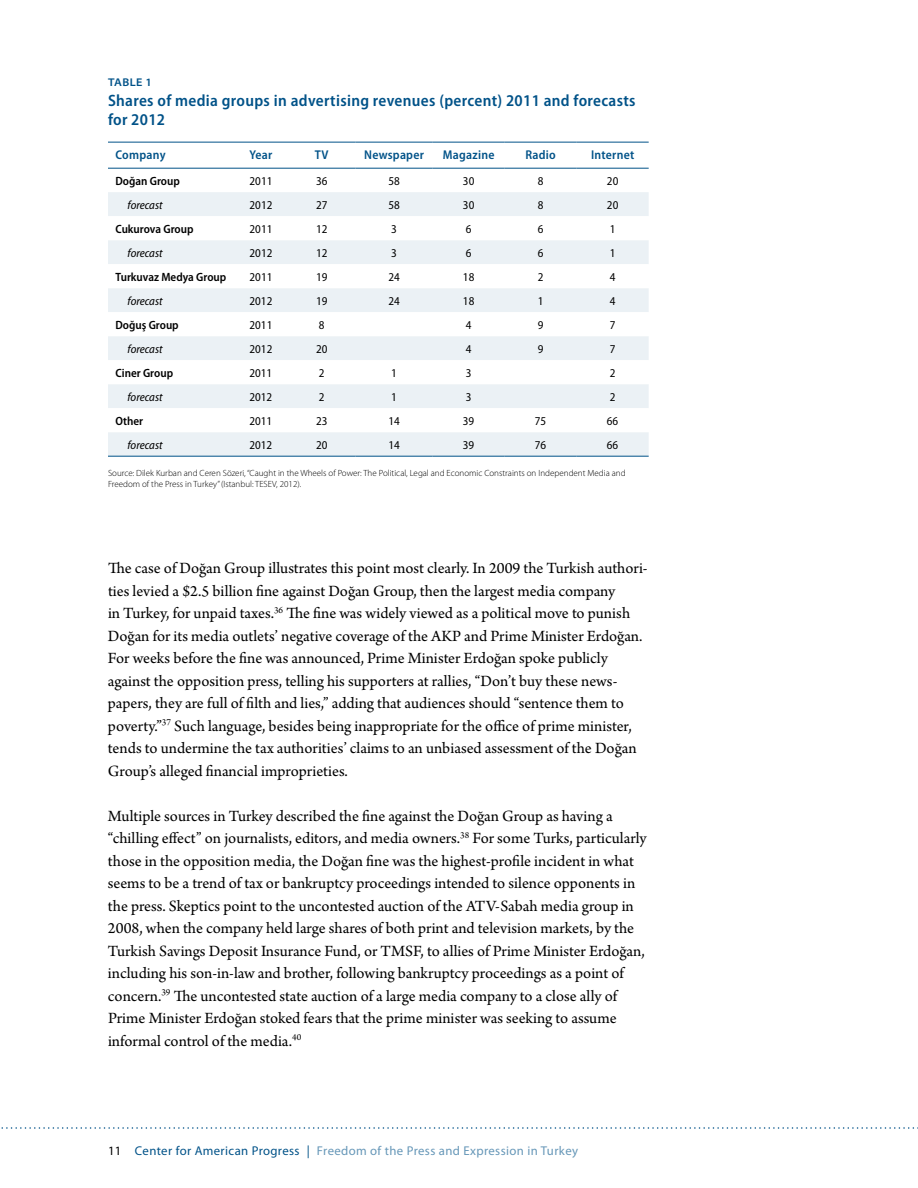
<style>
.page{position:relative;width:918px;height:1188px;background:#fff}
.page>*{position:absolute;margin:0;border:0;box-sizing:border-box;transform-origin:0 0}
.t1{font:16.5px/22.5px "Arno Pro";color:#000}
.t2{font:600 semi-condensed 16.5px/19.5px "Myriad Pro";letter-spacing:.02em;color:#005288}
.t3{font:12.75px "Myriad Pro";letter-spacing:.03em;color:#6697b8}
.t4{font:600 semi-condensed 12.75px "Myriad Pro";letter-spacing:.02em;color:#005288}
.t5{font:semi-condensed 12px "Myriad Pro";color:#000}
.t6{font:600 semi-condensed 12px "Myriad Pro";color:#000}
.t7{font:italic semi-condensed 12px "Myriad Pro";color:#000}
.t8{font:600 semi-expanded 11.25px "Myriad Pro";letter-spacing:.04em;color:#005288}
.t9{font:300 9px/10.8px "Myriad Pro";color:#000}
.s1{color:#000}
.s2{color:#005288}
</style>
<div class="page">
<svg style="left:1px;top:1127px;width:917px;height:2px"></svg>
<div style="left:108px;top:192px;width:541px;height:264px;background:#ebf1f5"></div>
<svg style="left:108px;top:216px;width:541px;height:216px"></svg>
<hr style="left:108px;top:142px;width:126px;height:1px;background:#005288">
<hr style="left:234px;top:142px;width:54px;height:1px;background:#005288">
<hr style="left:288px;top:142px;width:68px;height:1px;background:#005288">
<hr style="left:356px;top:142px;width:77px;height:1px;background:#005288">
<hr style="left:433px;top:142px;width:72px;height:1px;background:#005288">
<hr style="left:505px;top:142px;width:72px;height:1px;background:#005288">
<hr style="left:577px;top:142px;width:72px;height:1px;background:#005288">
<hr style="left:108px;top:168px;width:126px;height:1px;background:#005288">
<hr style="left:234px;top:168px;width:54px;height:1px;background:#005288">
<hr style="left:288px;top:168px;width:68px;height:1px;background:#005288">
<hr style="left:356px;top:168px;width:77px;height:1px;background:#005288">
<hr style="left:433px;top:168px;width:72px;height:1px;background:#005288">
<hr style="left:505px;top:168px;width:72px;height:1px;background:#005288">
<hr style="left:577px;top:168px;width:72px;height:1px;background:#005288">
<hr style="left:108px;top:456px;width:126px;height:1px;background:#005288">
<hr style="left:234px;top:456px;width:54px;height:1px;background:#005288">
<hr style="left:288px;top:456px;width:68px;height:1px;background:#005288">
<hr style="left:356px;top:456px;width:77px;height:1px;background:#005288">
<hr style="left:433px;top:456px;width:72px;height:1px;background:#005288">
<hr style="left:505px;top:456px;width:72px;height:1px;background:#005288">
<hr style="left:577px;top:456px;width:72px;height:1px;background:#005288">
<p class="t8" style="left:108px;top:76px;width:46px">TABLE 1</p>
<p class="t2" style="left:108px;top:91px;width:529px">Shares of media groups in advertising revenues (percent) 2011 and forecasts for 2012</p>
<p class="t4" style="left:116px;top:148px;width:52px">Company</p>
<p class="t4" style="left:250px;top:148px;width:24px">Year</p>
<p class="t4" style="left:315px;top:148px;width:15px">TV</p>
<p class="t4" style="left:364px;top:148px;width:61px">Newspaper</p>
<p class="t4" style="left:443px;top:148px;width:53px">Magazine</p>
<p class="t4" style="left:525px;top:148px;width:32px">Radio</p>
<p class="t4" style="left:591px;top:148px;width:45px">Internet</p>
<p class="t6" style="left:116px;top:174px;width:66px">Doğan Group</p>
<p class="t5" style="left:250px;top:174px;width:24px">2011</p>
<p class="t5" style="left:316px;top:174px;width:13px">36</p>
<p class="t5" style="left:388px;top:174px;width:13px">58</p>
<p class="t5" style="left:463px;top:174px;width:13px">30</p>
<p class="t5" style="left:538px;top:174px;width:7px">8</p>
<p class="t5" style="left:607px;top:174px;width:13px">20</p>
<p class="t7" style="left:128px;top:198px;width:37px">forecast</p>
<p class="t5" style="left:250px;top:198px;width:24px">2012</p>
<p class="t5" style="left:316px;top:198px;width:13px">27</p>
<p class="t5" style="left:388px;top:198px;width:13px">58</p>
<p class="t5" style="left:463px;top:198px;width:13px">30</p>
<p class="t5" style="left:538px;top:198px;width:7px">8</p>
<p class="t5" style="left:607px;top:198px;width:13px">20</p>
<p class="t6" style="left:116px;top:222px;width:80px">Cukurova Group</p>
<p class="t5" style="left:250px;top:222px;width:24px">2011</p>
<p class="t5" style="left:316px;top:222px;width:13px">12</p>
<p class="t5" style="left:391px;top:222px;width:7px">3</p>
<p class="t5" style="left:466px;top:222px;width:7px">6</p>
<p class="t5" style="left:538px;top:222px;width:7px">6</p>
<p class="t5" style="left:610px;top:222px;width:7px">1</p>
<p class="t7" style="left:128px;top:246px;width:37px">forecast</p>
<p class="t5" style="left:250px;top:246px;width:24px">2012</p>
<p class="t5" style="left:316px;top:246px;width:13px">12</p>
<p class="t5" style="left:391px;top:246px;width:7px">3</p>
<p class="t5" style="left:466px;top:246px;width:7px">6</p>
<p class="t5" style="left:538px;top:246px;width:7px">6</p>
<p class="t5" style="left:610px;top:246px;width:7px">1</p>
<p class="t6" style="left:116px;top:270px;width:112px">Turkuvaz Medya Group</p>
<p class="t5" style="left:250px;top:270px;width:24px">2011</p>
<p class="t5" style="left:316px;top:270px;width:13px">19</p>
<p class="t5" style="left:388px;top:270px;width:13px">24</p>
<p class="t5" style="left:463px;top:270px;width:13px">18</p>
<p class="t5" style="left:538px;top:270px;width:7px">2</p>
<p class="t5" style="left:610px;top:270px;width:7px">4</p>
<p class="t7" style="left:127px;top:294px;width:37px">forecast</p>
<p class="t5" style="left:250px;top:294px;width:24px">2012</p>
<p class="t5" style="left:316px;top:294px;width:13px">19</p>
<p class="t5" style="left:388px;top:294px;width:13px">24</p>
<p class="t5" style="left:463px;top:294px;width:13px">18</p>
<p class="t5" style="left:538px;top:294px;width:7px">1</p>
<p class="t5" style="left:610px;top:294px;width:7px">4</p>
<p class="t6" style="left:115px;top:318px;width:65px">Doğuş Group</p>
<p class="t5" style="left:250px;top:318px;width:24px">2011</p>
<p class="t5" style="left:319px;top:318px;width:7px">8</p>
<p class="t5" style="left:466px;top:318px;width:7px">4</p>
<p class="t5" style="left:538px;top:318px;width:7px">9</p>
<p class="t5" style="left:610px;top:318px;width:7px">7</p>
<p class="t7" style="left:127px;top:342px;width:37px">forecast</p>
<p class="t5" style="left:250px;top:342px;width:24px">2012</p>
<p class="t5" style="left:316px;top:342px;width:13px">20</p>
<p class="t5" style="left:466px;top:342px;width:7px">4</p>
<p class="t5" style="left:538px;top:342px;width:7px">9</p>
<p class="t5" style="left:610px;top:342px;width:7px">7</p>
<p class="t6" style="left:115px;top:366px;width:59px">Ciner Group</p>
<p class="t5" style="left:250px;top:366px;width:24px">2011</p>
<p class="t5" style="left:319px;top:366px;width:7px">2</p>
<p class="t5" style="left:391px;top:366px;width:7px">1</p>
<p class="t5" style="left:466px;top:366px;width:7px">3</p>
<p class="t5" style="left:610px;top:366px;width:7px">2</p>
<p class="t7" style="left:127px;top:390px;width:37px">forecast</p>
<p class="t5" style="left:250px;top:390px;width:24px">2012</p>
<p class="t5" style="left:319px;top:390px;width:7px">2</p>
<p class="t5" style="left:391px;top:390px;width:7px">1</p>
<p class="t5" style="left:466px;top:390px;width:7px">3</p>
<p class="t5" style="left:610px;top:390px;width:7px">2</p>
<p class="t6" style="left:115px;top:414px;width:29px">Other</p>
<p class="t5" style="left:250px;top:414px;width:24px">2011</p>
<p class="t5" style="left:316px;top:414px;width:13px">23</p>
<p class="t5" style="left:388px;top:414px;width:13px">14</p>
<p class="t5" style="left:463px;top:414px;width:13px">39</p>
<p class="t5" style="left:535px;top:414px;width:13px">75</p>
<p class="t5" style="left:607px;top:414px;width:13px">66</p>
<p class="t7" style="left:127px;top:438px;width:37px">forecast</p>
<p class="t5" style="left:250px;top:438px;width:24px">2012</p>
<p class="t5" style="left:316px;top:438px;width:13px">20</p>
<p class="t5" style="left:388px;top:438px;width:13px">14</p>
<p class="t5" style="left:463px;top:438px;width:13px">39</p>
<p class="t5" style="left:535px;top:438px;width:13px">76</p>
<p class="t5" style="left:607px;top:438px;width:13px">66</p>
<p class="t9" style="left:108px;top:468px;width:519px">Source: Dilek Kurban and Ceren Sözeri, “Caught in the Wheels of Power: The Political, Legal and Economic Constraints on Independent Media and<br>Freedom of the Press in Turkey” (Istanbul: TESEV, 2012).</p>
<p class="t1" style="left:108px;top:558px;width:541px">The case of Doğan Group illustrates this point most clearly. In 2009 the Turkish authori&shy;ties levied a $2.5 billion fine against Doğan Group, then the largest media company<br>in Turkey, for unpaid taxes.<sup>36</sup> The fine was widely viewed as a political move to punish Doğan for its media outlets’ negative coverage of the AKP and Prime Minister Erdoğan.<br>For weeks before the fine was announced, Prime Minister Erdoğan spoke publicly against the opposition press, telling his supporters at rallies, “Don’t buy these news&shy;papers, they are full of filth and lies,” adding that audiences should “sentence them to poverty.”<sup>37</sup> Such language, besides being inappropriate for the office of prime minister, tends to undermine the tax authorities’ claims to an unbiased assessment of the Doğan Group’s alleged financial improprieties.</p>
<p class="t1" style="left:108px;top:805px;width:540px">Multiple sources in Turkey described the fine against the Doğan Group as having a “chilling effect” on journalists, editors, and media owners.<sup>38</sup> For some Turks, particularly those in the opposition media, the Doğan fine was the highest-profile incident in what seems to be a trend of tax or bankruptcy proceedings intended to silence opponents in the press. Skeptics point to the uncontested auction of the ATV-Sabah media group in 2008, when the company held large shares of both print and television markets, by the Turkish Savings Deposit Insurance Fund, or TMSF, to allies of Prime Minister Erdoğan, including his son-in-law and brother, following bankruptcy proceedings as a point of concern.<sup>39</sup> The uncontested state auction of a large media company to a close ally of Prime Minister Erdoğan stoked fears that the prime minister was seeking to assume informal control of the media.<sup>40</sup></p>
<p class="t3" style="left:108px;top:1143px;width:472px"><span class="s1">11</span> <span class="s2">Center for American Progress |</span> Freedom of the Press and Expression in Turkey</p>
</div>
